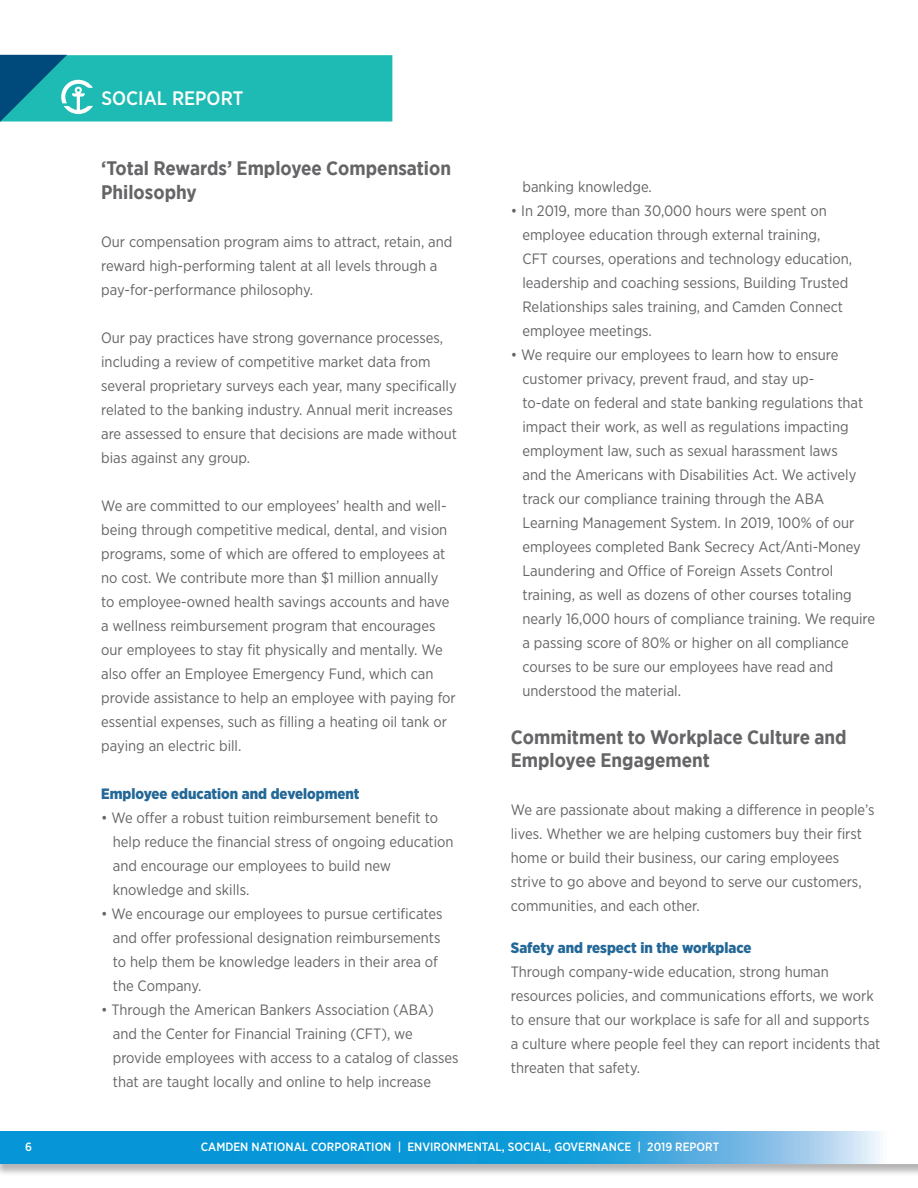
<style>
.page{position:relative;width:918px;height:1188px;background:#fff}
.page>*{position:absolute;margin:0;border:0;box-sizing:border-box;transform-origin:0 0}
.t1{font:700 19.5px/23.4px "Gotham Narrow";color:#656568}
.t2{font:500 19.5px "Gotham Narrow";color:#fff}
.t3{font:15px/24px "Gotham Narrow";color:#656568}
.t4{font:900 15px "Gotham Narrow";color:#236897}
.t5{font:500 12px "Gotham Narrow";color:#fff}
</style>
<div class="page">
<svg style="left:0;top:54px;width:392px;height:68px"></svg>
<div style="left:0;top:1134px;width:918px;height:43px;background:#231f20;opacity:.33"></div>
<svg style="left:0;top:1132px;width:918px;height:31px"></svg>
<h1 class="t2" style="left:102px;top:86px;width:143px">SOCIAL REPORT</h1>
<h1 class="t1" style="left:101px;top:157px;width:351px">‘Total Rewards’ Employee Compensation<br>Philosophy</h1>
<p class="t3" style="left:101px;top:229px;width:353px">Our compensation program aims to attract, retain, and reward high-performing talent at all levels through a pay-for-performance philosophy.</p>
<p class="t3" style="left:101px;top:325px;width:357px">Our pay practices have strong governance processes, including a review of competitive market data from several proprietary surveys each year, many specifically related to the banking industry. Annual merit increases are assessed to ensure that decisions are made without bias against any group.</p>
<p class="t3" style="left:101px;top:493px;width:356px">We are committed to our employees’ health and well&shy;being through competitive medical, dental, and vision programs, some of which are offered to employees at no cost. We contribute more than $1 million annually<br>to employee-owned health savings accounts and have a wellness reimbursement program that encourages our employees to stay fit physically and mentally. We also offer an Employee Emergency Fund, which can provide assistance to help an employee with paying for essential expenses, such as filling a heating oil tank or paying an electric bill.</p>
<p class="t4" style="left:101px;top:784px;width:260px">Employee education and development</p>
<p class="t3" style="left:113px;top:805px;width:342px;text-indent:-12px">• We offer a robust tuition reimbursement benefit to help reduce the financial stress of ongoing education and encourage our employees to build new knowledge and skills.</p>
<p class="t3" style="left:113px;top:901px;width:331px;text-indent:-12px">• We encourage our employees to pursue certificates and offer professional designation reimbursements to help them be knowledge leaders in their area of the Company.</p>
<p class="t3" style="left:113px;top:997px;width:347px;text-indent:-12px">• Through the American Bankers Association (ABA) and the Center for Financial Training (CFT), we provide employees with access to a catalog of classes that are taught locally and online to help increase</p>
<p class="t3" style="left:522px;top:175px;width:131px">banking knowledge.</p>
<p class="t3" style="left:522px;top:199px;width:331px;text-indent:-12px">• In 2019, more than 30,000 hours were spent on employee education through external training,<br>CFT courses, operations and technology education, leadership and coaching sessions, Building Trusted Relationships sales training, and Camden Connect employee meetings.</p>
<p class="t3" style="left:522px;top:343px;width:354px;text-indent:-12px">• We require our employees to learn how to ensure customer privacy, prevent fraud, and stay up-<br>to-date on federal and state banking regulations that impact their work, as well as regulations impacting employment law, such as sexual harassment laws<br>and the Americans with Disabilities Act. We actively track our compliance training through the ABA Learning Management System. In 2019, 100% of our employees completed Bank Secrecy Act/Anti-Money Laundering and Office of Foreign Assets Control training, as well as dozens of other courses totaling nearly 16,000 hours of compliance training. We require a passing score of 80% or higher on all compliance courses to be sure our employees have read and understood the material.</p>
<h1 class="t1" style="left:511px;top:725px;width:337px">Commitment to Workplace Culture and<br>Employee Engagement</h1>
<p class="t3" style="left:511px;top:797px;width:365px">We are passionate about making a difference in people’s lives. Whether we are helping customers buy their first home or build their business, our caring employees strive to go above and beyond to serve our customers, communities, and each other.</p>
<p class="t4" style="left:511px;top:937px;width:242px">Safety and respect in the workplace</p>
<p class="t3" style="left:511px;top:959px;width:371px">Through company-wide education, strong human resources policies, and communications efforts, we work to ensure that our workplace is safe for all and supports a culture where people feel they can report incidents that threaten that safety.</p>
<p class="t5" style="left:25px;top:1139px;width:8px">6</p>
<p class="t5" style="left:201px;top:1139px;width:520px">CAMDEN NATIONAL CORPORATION | ENVIRONMENTAL, SOCIAL, GOVERNANCE | 2019 REPORT</p>
</div>
